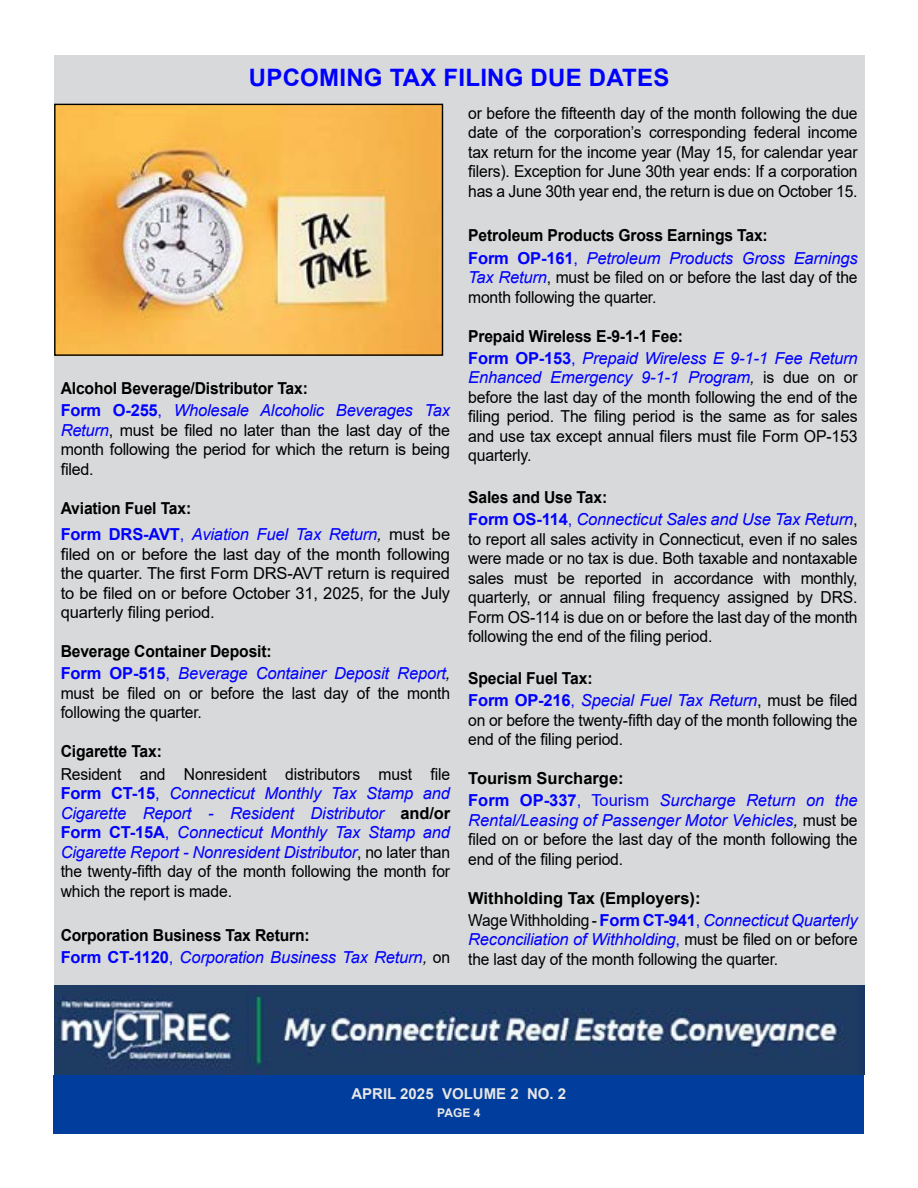
<style>
.page{position:relative;width:918px;height:1188px;background:#fff}
.page>*{position:absolute;margin:0;border:0;box-sizing:border-box;transform-origin:0 0}
._14_Para_Body_Last{font:700 24px "Arial";letter-spacing:.01em;color:#00f}
.t1{font:16.5px/19.5px "Arial";letter-spacing:-.01em;color:#000;text-align:justify}
.t2{font:16.5px/19.5px "Arial";letter-spacing:-.01em;color:#000;text-align:justify;scale:.95 1}
.t3{font:italic 16.5px/19.5px "Arial";letter-spacing:-.01em;color:#00f;text-align:justify}
.t4{font:16.5px/19.5px "Arial";letter-spacing:-.01em;color:#000;text-align:justify;scale:.96 1}
.t5{font:700 16.5px "Arial";letter-spacing:-.01em;color:#000;scale:.95 1}
.t6{font:16.5px/19.5px "Arial";letter-spacing:-.01em;color:#000;text-align:justify;scale:.94 1}
.t7{font:700 16.5px "Arial";letter-spacing:-.01em;color:#000}
.t8{font:700 15px "Arial";color:#e7e6e6}
.t9{font:700 12px "Arial";color:#e7e6e6}
.s1{font-weight:700;color:#00f}
.s2{color:#00f}
.s3{font-style:italic;color:#00f}
.s4{font-style:italic}
.s5{font-style:normal;color:#000}
.s6{font-weight:700;font-style:normal}
.s7{font-style:normal}
.s8{font-weight:700;font-style:normal;color:#000}
.s9{color:#000}
</style>
<div class="page">
<div style="left:54px;top:55px;width:810px;height:931px;background:#d7d9da"></div>
<img style="left:56px;top:106px;width:385px;height:248px">
<div style="left:54px;top:104px;width:389px;height:252px;border:1px solid #000"></div>
<div style="left:54px;top:1075px;width:810px;height:58px;background:#003d9c"></div>
<img style="left:54px;top:986px;width:810px;height:89px">
<p class="_14_Para_Body_Last" style="left:249px;top:61px;width:422px">UPCOMING TAX FILING DUE DATES</p>
<p class="t5" style="left:61px;top:377px;width:262px">Alcohol Beverage/Distributor Tax:</p>
<p class="t1" style="left:61px;top:401px;width:391px"><span class="s1">Form O-255</span><span class="s2">,</span> <span class="s3">Wholesale Alcoholic Beverages Tax Return</span>, must be filed no later than the last day of the month following the period for which the return is being filed.</p>
<p class="t5" style="left:61px;top:496px;width:139px">Aviation Fuel Tax:</p>
<p class="t1" style="left:61px;top:524px;width:391px"><span class="s1">Form DRS-AVT</span><span class="s2">,</span> <span class="s3">Aviation Fuel Tax Return</span><span class="s4">,</span> must be filed on or before the last day of the month following the quarter. The first Form DRS-AVT return is required to be filed on or before October 31, 2025, for the July quarterly filing period.</p>
<p class="t5" style="left:61px;top:640px;width:224px">Beverage Container Deposit:</p>
<p class="t2" style="left:61px;top:664px;width:412px"><span class="s1">Form OP-515</span><span class="s2">,</span> <span class="s3">Beverage Container Deposit Report</span><span class="s4">, </span>must be filed on or before the last day of the month following the quarter.</p>
<p class="t5" style="left:61px;top:740px;width:108px">Cigarette Tax:</p>
<p class="t3" style="left:61px;top:764px;width:391px"><span class="s5">Resident and Nonresident distributors must file </span><span class="s6">Form CT‑15</span><span class="s7">,</span> Connecticut Monthly Tax Stamp and Cigarette Report - Resident Distributor <span class="s8">and/or </span><span class="s6">Form CT-15A</span><span class="s7">,</span> Connecticut Monthly Tax Stamp and Cigarette Report - Nonresident Distributor<span class="s5">, no later than the twenty-fifth day of the month following the month for which the report is made.</span></p>
<p class="t5" style="left:61px;top:923px;width:264px">Corporation Business Tax Return:</p>
<p class="t3" style="left:61px;top:948px;width:391px"><span class="s6">Form CT-1120</span><span class="s7">,</span> Corporation Business Tax Return<span class="s9">,</span> <span class="s5">on</span></p>
<p class="t2" style="left:468px;top:103px;width:411px">or before the fifteenth day of the month following the due date of the corporation’s corresponding federal income tax return for the income year (May 15, for calendar year filers). Exception for June 30th year ends: If a corporation has a June 30th year end, the return is due on October 15.</p>
<p class="t5" style="left:468px;top:224px;width:317px">Petroleum Products Gross Earnings Tax:</p>
<p class="t2" style="left:468px;top:248px;width:411px"><span class="s1">Form OP-161</span><span class="s2">,</span> <span class="s3">Petroleum Products Gross Earnings Tax Return</span>, must be filed on or before the last day of the month following the quarter.</p>
<p class="t5" style="left:468px;top:324px;width:228px">Prepaid Wireless E-9-1-1 Fee:</p>
<p class="t4" style="left:468px;top:348px;width:407px"><span class="s1">Form OP‑153</span><span class="s2">,</span> <span class="s3">Prepaid Wireless E 9-1-1 Fee Return Enhanced Emergency 9‑1‑1 Program</span><span class="s4">,</span> is due on or before the last day of the month following the end of the filing period. The filing period is the same as for sales and use tax except annual filers must file Form OP‑153 quarterly.</p>
<p class="t5" style="left:468px;top:485px;width:148px">Sales and Use Tax:</p>
<p class="t1" style="left:468px;top:509px;width:391px"><span class="s1">Form OS‑114</span><span class="s2">,</span> <span class="s3">Connecticut Sales and Use Tax Return</span>, to report all sales activity in Connecticut, even if no sales were made or no tax is due. Both taxable and nontaxable sales must be reported in accordance with monthly, quarterly, or annual filing frequency assigned by DRS.<br>Form OS-114 is due on or before the last day of the month following the end of the filing period.</p>
<p class="t5" style="left:468px;top:666px;width:132px">Special Fuel Tax:</p>
<p class="t1" style="left:468px;top:690px;width:391px"><span class="s1">Form OP-216</span><span class="s2">,</span> <span class="s3">Special Fuel Tax Return</span>, must be filed on or before the twenty-fifth day of the month following the end of the filing period.</p>
<p class="t7" style="left:468px;top:767px;width:157px">Tourism Surcharge:</p>
<p class="t2" style="left:468px;top:791px;width:412px"><span class="s1">Form OP-337</span><span class="s2">, Tourism</span> <span class="s3">Surcharge Return on the Rental/Leasing of Passenger Motor Vehicles</span><span class="s4">,</span> must be filed on or before the last day of the month following the end of the filing period.</p>
<p class="t7" style="left:468px;top:886px;width:234px">Withholding Tax (Employers):</p>
<p class="t6" style="left:468px;top:910px;width:416px">Wage Withholding - <span class="s1">Form CT‑941</span><span class="s2">,</span> <span class="s3">Connecticut Quarterly Reconciliation of Withholding</span><span class="s2">,</span> must be filed on or before the last day of the month following the quarter.</p>
<p class="t8" style="left:351px;top:1083px;width:216px">APRIL 2025 VOLUME 2 NO. 2</p>
<p class="t9" style="left:437px;top:1105px;width:45px">PAGE 4</p>
</div>
